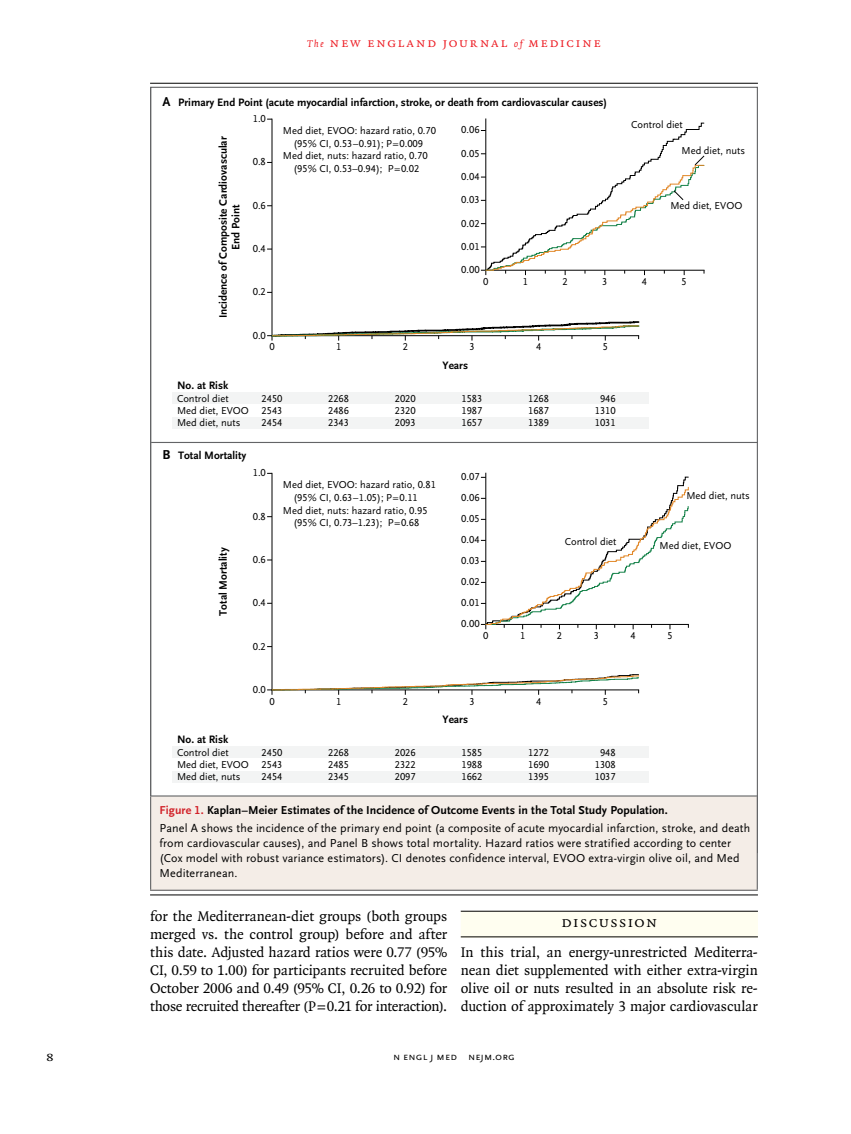
<style>
.page{position:relative;width:851px;height:1134px;background:#fff}
.page>*{position:absolute;margin:0;border:0;box-sizing:border-box;transform-origin:0 0}
.t1{font:15.75px "OTNEJM Quadraat Small Cap";letter-spacing:.075em;color:#000}
.t2{font:15px/18px "OTNEJM Quadraat";letter-spacing:-.01em;color:#000;text-align:justify}
.t3{font:14.25px "OTNEJM Quadraat Cap";color:#000}
.t4{font:13.5px "OTNEJM Quadraat Cap";letter-spacing:.11em;color:#ed1d24}
.t5{font:12px/15px "OTNEJM Scala Sans LF";letter-spacing:.01em;color:#000}
.t6{font:700 11.25px/12.8px "OTNEJM Scala Sans LF";color:#000;text-align:center}
.t7{font:10.8px "OTNEJM Scala Sans LF Cap";letter-spacing:.01em;color:#000}
.t8{font:10.5px/12px "OTNEJM Scala Sans LF";color:#000;text-align:justify}
.s1{font-family:"OTNEJM Quadraat";font-style:italic;font-size:10.5px}
.s2{font-size:13.5px}
.s3{font-weight:700;color:#d2232a}
.s4{font-weight:700}
</style>
<div class="page">
<div style="left:460px;top:911px;width:298px;height:27px;background:#fffef0"></div>
<hr style="left:460px;top:911px;width:298px;height:1px;background:#000">
<hr style="left:460px;top:937px;width:298px;height:1px;background:#000">
<hr style="left:150px;top:83px;width:608px;height:1px;background:#000">
<div style="left:172px;top:392px;width:477px;height:12px;background:#f3f4f4"></div>
<div style="left:172px;top:417px;width:477px;height:12px;background:#f3f4f4"></div>
<hr style="left:271px;top:119px;width:1px;height:217px;background:#000">
<hr style="left:485px;top:119px;width:1px;height:151px;background:#000">
<hr style="left:151px;top:442px;width:606px;height:1px;background:#636466">
<div style="left:172px;top:747px;width:477px;height:12px;background:#f3f4f4"></div>
<div style="left:172px;top:771px;width:477px;height:12px;background:#f3f4f4"></div>
<hr style="left:271px;top:473px;width:1px;height:217px;background:#000">
<hr style="left:485px;top:473px;width:1px;height:151px;background:#000">
<svg style="left:267px;top:320px;width:373px;height:21px"></svg>
<svg style="left:481px;top:122px;width:224px;height:153px"></svg>
<svg style="left:481px;top:476px;width:208px;height:153px"></svg>
<svg style="left:267px;top:674px;width:372px;height:21px"></svg>
<div style="left:151px;top:796px;width:606px;height:94px;background:#f4ede7"></div>
<hr style="left:150px;top:797px;width:1px;height:93px;background:#636466">
<hr style="left:756px;top:797px;width:1px;height:93px;background:#636466">
<hr style="left:150px;top:795px;width:607px;height:2px;background:#636466">
<hr style="left:150px;top:890px;width:607px;height:1px;background:#636466">
<hr style="left:150px;top:895px;width:608px;height:1px;background:#000">
<p class="t4" style="left:307px;top:35px;width:295px"><span class="s1">The</span> new england journal <span class="s1">of</span> medicine</p>
<p class="t6" style="left:162px;top:96px;width:446px"><span class="s2">A</span> Primary End Point (acute myocardial infarction, stroke, or death from cardiovascular causes)</p>
<p class="t8" style="left:283px;top:125px;width:155px">Med diet, EVOO: hazard ratio, 0.70</p>
<p class="t8" style="left:293px;top:137px;width:131px">(95% CI, 0.53–0.91); P=0.009</p>
<p class="t8" style="left:283px;top:150px;width:146px">Med diet, nuts: hazard ratio, 0.70</p>
<p class="t8" style="left:293px;top:163px;width:127px">(95% CI, 0.53–0.94); P=0.02</p>
<p class="t8" style="left:253px;top:113px;width:15px">1.0</p>
<p class="t8" style="left:253px;top:156px;width:15px">0.8</p>
<p class="t8" style="left:253px;top:200px;width:15px">0.6</p>
<p class="t8" style="left:253px;top:243px;width:15px">0.4</p>
<p class="t8" style="left:253px;top:286px;width:15px">0.2</p>
<p class="t8" style="left:253px;top:329px;width:15px">0.0</p>
<p class="t8" style="left:631px;top:118px;width:53px">Control diet</p>
<p class="t8" style="left:461px;top:124px;width:20px">0.06</p>
<p class="t8" style="left:461px;top:171px;width:20px">0.04</p>
<p class="t8" style="left:461px;top:217px;width:20px">0.02</p>
<p class="t8" style="left:461px;top:264px;width:20px">0.00</p>
<p class="t6" style="left:217px;top:318px;width:183px;rotate:-90deg">Incidence of Composite Cardiovascular<br>End Point</p>
<p class="t8" style="left:681px;top:145px;width:65px">Med diet, nuts</p>
<p class="t8" style="left:461px;top:148px;width:20px">0.05</p>
<p class="t8" style="left:461px;top:194px;width:20px">0.03</p>
<p class="t8" style="left:461px;top:241px;width:20px">0.01</p>
<p class="t8" style="left:670px;top:200px;width:73px">Med diet, EVOO</p>
<p class="t8" style="left:483px;top:276px;width:7px">0</p>
<p class="t8" style="left:523px;top:276px;width:7px">1</p>
<p class="t8" style="left:562px;top:276px;width:7px">2</p>
<p class="t8" style="left:602px;top:276px;width:7px">3</p>
<p class="t8" style="left:642px;top:276px;width:7px">4</p>
<p class="t8" style="left:681px;top:276px;width:7px">5</p>
<p class="t8" style="left:269px;top:341px;width:7px">0</p>
<p class="t8" style="left:336px;top:341px;width:7px">1</p>
<p class="t8" style="left:402px;top:341px;width:7px">2</p>
<p class="t8" style="left:469px;top:341px;width:7px">3</p>
<p class="t8" style="left:536px;top:341px;width:7px">4</p>
<p class="t8" style="left:602px;top:341px;width:7px">5</p>
<p class="t6" style="left:442px;top:359px;width:27px">Years</p>
<p class="t6" style="left:177px;top:379px;width:53px">No. at Risk</p>
<p class="t8" style="left:177px;top:392px;width:73px;text-align:left">Control diet<br>Med diet, EVOO<br>Med diet, nuts</p>
<p class="t8" style="left:261px;top:392px;width:22px">2450<br>2543<br>2454</p>
<p class="t8" style="left:328px;top:392px;width:22px">2268<br>2486<br>2343</p>
<p class="t8" style="left:395px;top:392px;width:22px">2020<br>2320<br>2093</p>
<p class="t8" style="left:461px;top:392px;width:22px">1583<br>1987<br>1657</p>
<p class="t8" style="left:528px;top:392px;width:22px">1268<br>1687<br>1389</p>
<p class="t8" style="left:594px;top:392px;width:22px;text-align:center">946<br>1310<br>1031</p>
<p class="t6" style="left:162px;top:449px;width:85px"><span class="s2">B</span> Total Mortality</p>
<p class="t6" style="left:217px;top:616px;width:70px;rotate:-90deg">Total Mortality</p>
<p class="t8" style="left:253px;top:467px;width:15px">1.0</p>
<p class="t8" style="left:253px;top:510px;width:15px">0.8</p>
<p class="t8" style="left:253px;top:554px;width:15px">0.6</p>
<p class="t8" style="left:253px;top:597px;width:15px">0.4</p>
<p class="t8" style="left:253px;top:640px;width:15px">0.2</p>
<p class="t8" style="left:253px;top:684px;width:15px">0.0</p>
<p class="t8" style="left:283px;top:479px;width:155px">Med diet, EVOO: hazard ratio, 0.81</p>
<p class="t8" style="left:293px;top:492px;width:126px">(95% CI, 0.63–1.05); P=0.11</p>
<p class="t8" style="left:283px;top:504px;width:146px">Med diet, nuts: hazard ratio, 0.95</p>
<p class="t8" style="left:293px;top:517px;width:127px">(95% CI, 0.73–1.23); P=0.68</p>
<p class="t8" style="left:461px;top:471px;width:20px">0.07</p>
<p class="t8" style="left:461px;top:492px;width:20px">0.06</p>
<p class="t8" style="left:461px;top:534px;width:20px">0.04</p>
<p class="t8" style="left:461px;top:576px;width:20px">0.02</p>
<p class="t8" style="left:461px;top:618px;width:20px">0.00</p>
<p class="t8" style="left:461px;top:513px;width:20px">0.05</p>
<p class="t8" style="left:461px;top:555px;width:20px">0.03</p>
<p class="t8" style="left:461px;top:597px;width:20px">0.01</p>
<p class="t8" style="left:565px;top:536px;width:53px">Control diet</p>
<p class="t8" style="left:686px;top:490px;width:65px">Med diet, nuts</p>
<p class="t8" style="left:659px;top:540px;width:73px">Med diet, EVOO</p>
<p class="t8" style="left:483px;top:630px;width:7px">0</p>
<p class="t8" style="left:520px;top:630px;width:7px">1</p>
<p class="t8" style="left:557px;top:630px;width:7px">2</p>
<p class="t8" style="left:593px;top:630px;width:7px">3</p>
<p class="t8" style="left:630px;top:630px;width:7px">4</p>
<p class="t8" style="left:667px;top:630px;width:7px">5</p>
<p class="t8" style="left:269px;top:696px;width:7px">0</p>
<p class="t8" style="left:336px;top:696px;width:7px">1</p>
<p class="t8" style="left:402px;top:696px;width:7px">2</p>
<p class="t8" style="left:469px;top:696px;width:7px">3</p>
<p class="t8" style="left:536px;top:696px;width:7px">4</p>
<p class="t8" style="left:602px;top:696px;width:7px">5</p>
<p class="t6" style="left:442px;top:714px;width:27px">Years</p>
<p class="t6" style="left:177px;top:733px;width:53px">No. at Risk</p>
<p class="t8" style="left:177px;top:747px;width:73px;text-align:left">Control diet<br>Med diet, EVOO<br>Med diet, nuts</p>
<p class="t8" style="left:261px;top:747px;width:22px">2450<br>2543<br>2454</p>
<p class="t8" style="left:328px;top:747px;width:22px">2268<br>2485<br>2345</p>
<p class="t8" style="left:395px;top:747px;width:22px">2026<br>2322<br>2097</p>
<p class="t8" style="left:461px;top:747px;width:22px">1585<br>1988<br>1662</p>
<p class="t8" style="left:528px;top:747px;width:22px">1272<br>1690<br>1395</p>
<p class="t8" style="left:594px;top:747px;width:22px;text-align:center">948<br>1308<br>1037</p>
<p class="t5" style="left:160px;top:801px;width:592px;line-height:18px"><span class="s3">Figure 1.</span> <span class="s4">Kaplan–Meier Estimates of the Incidence of Outcome Events in the Total Study Population.<br></span>Panel A shows the incidence of the primary end point (a composite of acute myocardial infarction, stroke, and death</p>
<p class="t5" style="left:160px;top:836px;width:581px">from cardiovascular causes), and Panel B shows total mortality. Hazard ratios were stratified according to center (Cox model with robust variance estimators). CI denotes confidence interval, EVOO extra-virgin olive oil, and Med<br>Mediterranean.</p>
<p class="t2" style="left:150px;top:907px;width:299px">for the Mediterranean-diet groups (both groups merged vs. the control group) before and after this date. Adjusted hazard ratios were 0.77 (95% CI, 0.59 to 1.00) for participants recruited before October 2006 and 0.49 (95% CI, 0.26 to 0.92) for those recruited thereafter (P=0.21 for interaction).</p>
<h1 class="t1" style="left:561px;top:912px;width:98px">Discussion</h1>
<h2 class="t2" style="left:460px;top:943px;width:299px">In this trial, an energy-unrestricted Mediterra&shy;nean diet supplemented with either extra-virgin olive oil or nuts resulted in an absolute risk re&shy;duction of approximately 3 major cardiovascular</h2>
<h3 class="t3" style="left:46px;top:1048px;width:9px">8</h3>
<p class="t7" style="left:393px;top:1050px;width:123px">n engl j med nejm.org</p>
</div>
